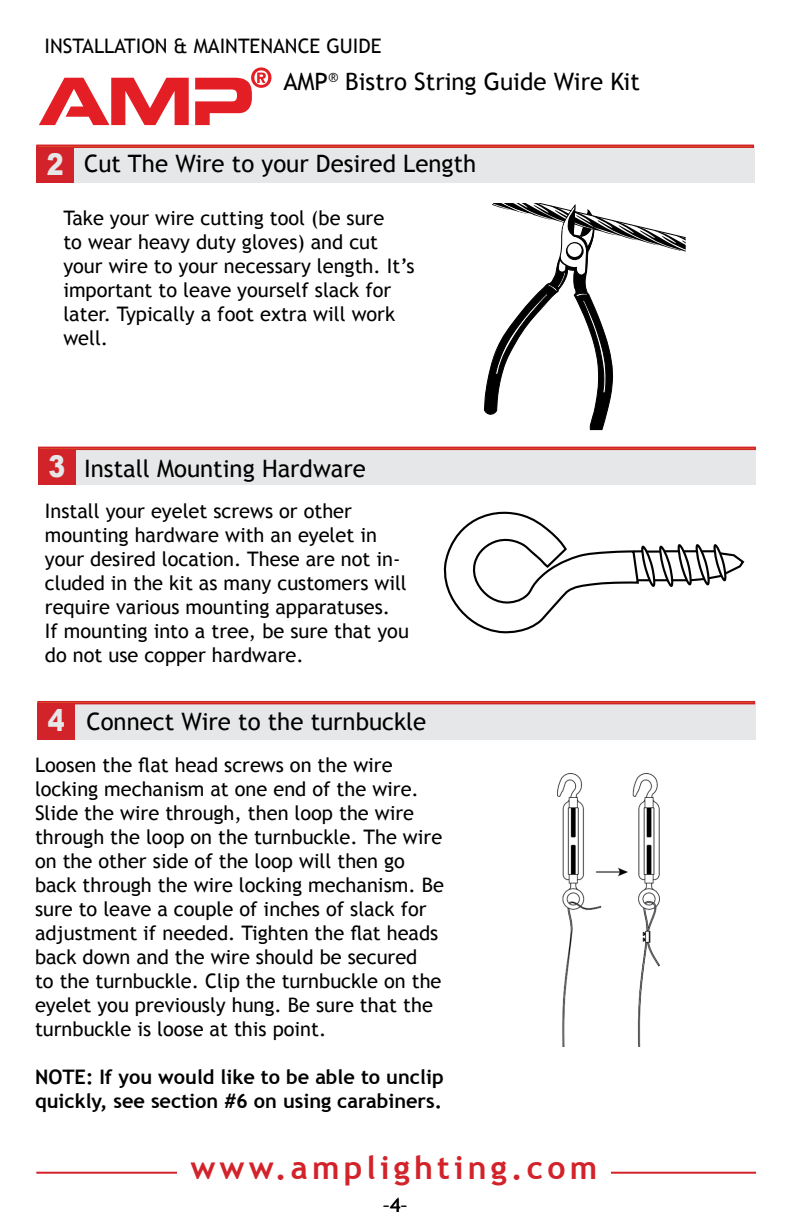
<style>
.page{position:relative;width:792px;height:1224px;background:#fff}
.page>*{position:absolute;margin:0;border:0;box-sizing:border-box;transform-origin:0 0}
.t1{font:700 32px "Trebuchet MS";letter-spacing:.13em;color:#d2232a}
.t2{font:900 30px "Arial";color:#e6e7e8;scale:.84 1}
.t3{font:24px "Trebuchet MS";color:#000}
.t4{font:20px/24px "Trebuchet MS";color:#000}
.t5{font:700 20px/24px "Trebuchet MS";color:#000}
.s1{font-family:"Arial";font-weight:900;font-size:30px;color:#e6e7e8}
</style>
<div class="page">
<svg style="left:195px;top:67px;width:76px;height:58px"></svg>
<svg style="left:39px;top:78px;width:150px;height:47px"></svg>
<hr style="left:36px;top:1172px;width:720px;height:2px;background:#d2232a">
<div style="left:177px;top:1156px;width:434px;height:43px;background:#fff"></div>
<div style="left:45px;top:448px;width:711px;height:37px;background:#e6e7e8"></div>
<div style="left:38px;top:448px;width:37px;height:37px;background:#d2232a"></div>
<div style="left:38px;top:447px;width:718px;height:3px;border:2px solid #d2232a"></div>
<div style="left:43px;top:146px;width:711px;height:37px;background:#e6e7e8"></div>
<div style="left:36px;top:146px;width:38px;height:37px;background:#d2232a"></div>
<div style="left:36px;top:145px;width:718px;height:3px;border:2px solid #d2232a"></div>
<svg style="left:483px;top:203px;width:203px;height:227px"></svg>
<svg style="left:443px;top:511px;width:302px;height:123px"></svg>
<div style="left:44px;top:703px;width:711px;height:37px;background:#e6e7e8"></div>
<div style="left:37px;top:703px;width:38px;height:37px;background:#d2232a"></div>
<div style="left:37px;top:701px;width:718px;height:3px;border:2px solid #d2232a"></div>
<img style="left:558px;top:773px;width:101px;height:274px">
<p class="t4" style="left:45px;top:34px;width:338px">INSTALLATION &amp; MAINTENANCE GUIDE</p>
<p class="t3" style="left:283px;top:68px;width:358px">AMP<sup>®</sup> Bistro String Guide Wire Kit</p>
<h2 class="t2" style="left:47px;top:142px;width:22px">2</h2>
<p class="t3" style="left:84px;top:149px;width:394px">Cut The Wire to your Desired Length</p>
<p class="t4" style="left:63px;top:206px;width:353px">Take your wire cutting tool (be sure<br>to wear heavy duty gloves) and cut your wire to your necessary length. It’s important to leave yourself slack for later. Typically a foot extra will work well.</p>
<h2 class="t2" style="left:49px;top:444px;width:22px">3</h2>
<p class="t3" style="left:84px;top:454px;width:283px">Install Mounting Hardware</p>
<p class="t4" style="left:45px;top:499px;width:366px">Install your eyelet screws or other mounting hardware with an eyelet in your desired location. These are not in&shy;cluded in the kit as many customers will require various mounting apparatuses.<br>If mounting into a tree, be sure that you do not use copper hardware.</p>
<p class="t3" style="left:48px;top:707px;width:380px"><span class="s1">4</span> Connect Wire to the turnbuckle</p>
<p class="t4" style="left:35px;top:754px;width:410px">Loosen the flat head screws on the wire locking mechanism at one end of the wire.<br>Slide the wire through, then loop the wire through the loop on the turnbuckle. The wire on the other side of the loop will then go back through the wire locking mechanism. Be sure to leave a couple of inches of slack for adjustment if needed. Tighten the flat heads back down and the wire should be secured<br>to the turnbuckle. Clip the turnbuckle on the eyelet you previously hung. Be sure that the turnbuckle is loose at this point.</p>
<p class="t5" style="left:35px;top:1065px;width:410px">NOTE: If you would like to be able to unclip quickly, see section #6 on using carabiners.</p>
<h1 class="t1" style="left:190px;top:1148px;width:408px">www.amplighting.com</h1>
<p class="t4" style="left:383px;top:1193px;width:27px">–4–</p>
</div>
